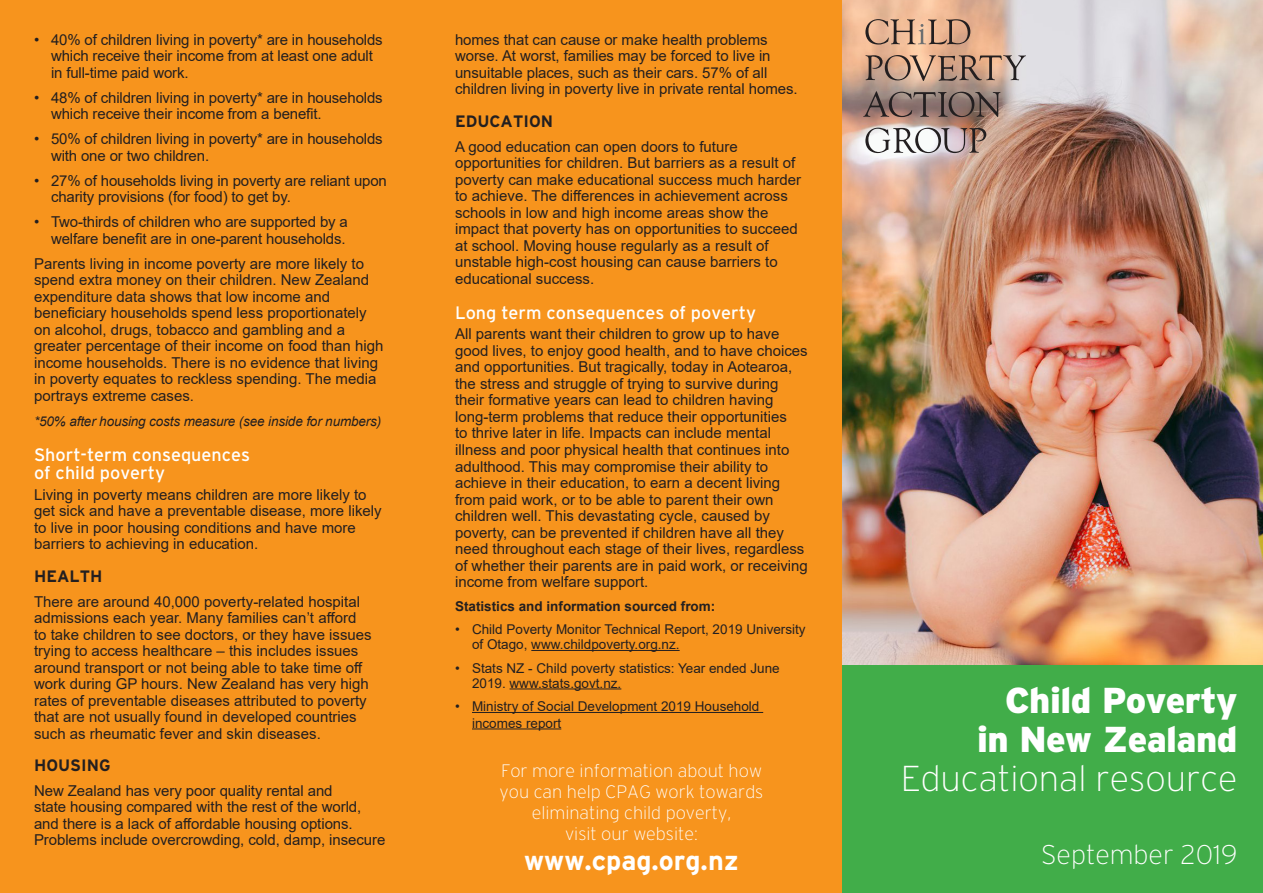
<style>
.page{position:relative;width:1263px;height:893px;background:#f7941d}
.page>*{position:absolute;margin:0;border:0;box-sizing:border-box;transform-origin:0 0}
.Heading{font:900 36px/39px "Interstate";letter-spacing:-.015em;color:#fff;text-align:right}
.Body{font:700 27px "Interstate";color:#fff}
.Heading-2{font:200 27px "Interstate";color:#fff}
.Body-2{font:200 18px/21px "Interstate";color:#fff;text-align:center}
.subhead{font:18px/18px "Interstate";color:#fff}
.Sub_Heading{font:700 16.5px "Interstate";color:#231f20}
.Body_arial{font:15px/16.5px "Arial";color:#231f20}
.t1{font:13.5px/15px "Arial";color:#231f20}
.Body_arial-2{font:italic 13.5px "Arial";letter-spacing:-.01em;color:#231f20}
.Body_arial-3{font:700 13.5px "Arial";color:#231f20}
.s1{font-weight:200}
</style>
<div class="page">
<hr style="left:531px;top:650px;width:149px;height:1px;background:#231f20">
<hr style="left:510px;top:688px;width:111px;height:1px;background:#231f20">
<hr style="left:472px;top:712px;width:291px;height:1px;background:#231f20">
<hr style="left:472px;top:728px;width:89px;height:1px;background:#231f20">
<div style="left:843px;top:664px;width:420px;height:229px;background:#41ad49"></div>
<img style="left:843px;top:0;width:420px;height:665px">
<svg style="left:865px;top:19px;width:105px;height:26px"></svg>
<svg style="left:865px;top:55px;width:161px;height:26px"></svg>
<svg style="left:863px;top:91px;width:137px;height:26px"></svg>
<svg style="left:865px;top:128px;width:121px;height:25px"></svg>
<p class="Body_arial" style="left:51px;top:31px;width:333px;text-indent:-17px">• 40% of children living in poverty* are in households which receive their income from at least one adult in full-time paid work.</p>
<p class="Body_arial" style="left:51px;top:89px;width:333px;text-indent:-17px">• 48% of children living in poverty* are in households which receive their income from a benefit.</p>
<p class="Body_arial" style="left:51px;top:131px;width:333px;text-indent:-17px">• 50% of children living in poverty* are in households with one or two children.</p>
<p class="Body_arial" style="left:51px;top:172px;width:337px;text-indent:-17px">• 27% of households living in poverty are reliant upon charity provisions (for food) to get by.</p>
<p class="Body_arial" style="left:34px;top:214px;width:315px;text-align:right">• Two-thirds of children who are supported by a welfare benefit are in one-parent households.</p>
<p class="Body_arial" style="left:34px;top:255px;width:351px">Parents living in income poverty are more likely to spend extra money on their children. New Zealand expenditure data shows that low income and beneficiary households spend less proportionately on alcohol, drugs, tobacco and gambling and a greater percentage of their income on food than high income households. There is no evidence that living in poverty equates to reckless spending. The media portrays extreme cases.</p>
<p class="Body_arial-2" style="left:34px;top:412px;width:349px">*50% after housing costs measure (see inside for numbers)</p>
<p class="subhead" style="left:34px;top:445px;width:218px">Short-term consequences of child poverty</p>
<p class="Body_arial" style="left:34px;top:486px;width:349px">Living in poverty means children are more likely to get sick and have a preventable disease, more likely to live in poor housing conditions and have more barriers to achieving in education.</p>
<p class="Sub_Heading" style="left:34px;top:566px;width:70px">HEALTH</p>
<p class="Body_arial" style="left:34px;top:593px;width:339px">There are around 40,000 poverty-related hospital admissions each year. Many families can’t afford to take children to see doctors, or they have issues trying to access healthcare – this includes issues around transport or not being able to take time off work during GP hours. New Zealand has very high rates of preventable diseases attributed to poverty that are not usually found in developed countries such as rheumatic fever and skin diseases.</p>
<p class="Sub_Heading" style="left:34px;top:756px;width:78px">HOUSING</p>
<p class="Body_arial" style="left:34px;top:782px;width:353px">New Zealand has very poor quality rental and<br>state housing compared with the rest of the world, and there is a lack of affordable housing options.<br>Problems include overcrowding, cold, damp, insecure</p>
<p class="Body_arial" style="left:455px;top:31px;width:344px">homes that can cause or make health problems worse. At worst, families may be forced to live in unsuitable places, such as their cars. 57% of all children living in poverty live in private rental homes.</p>
<p class="Sub_Heading" style="left:455px;top:112px;width:100px">EDUCATION</p>
<p class="Body_arial" style="left:455px;top:138px;width:347px">A good education can open doors to future opportunities for children. But barriers as a result of poverty can make educational success much harder to achieve. The differences in achievement across schools in low and high income areas show the impact that poverty has on opportunities to succeed at school. Moving house regularly as a result of unstable high-cost housing can cause barriers to educational success.</p>
<p class="subhead" style="left:455px;top:303px;width:302px">Long term consequences of poverty</p>
<p class="Body_arial" style="left:455px;top:326px;width:354px">All parents want their children to grow up to have good lives, to enjoy good health, and to have choices and opportunities. But tragically, today in Aotearoa, the stress and struggle of trying to survive during their formative years can lead to children having long-term problems that reduce their opportunities<br>to thrive later in life. Impacts can include mental illness and poor physical health that continues into adulthood. This may compromise their ability to achieve in their education, to earn a decent living from paid work, or to be able to parent their own children well. This devastating cycle, caused by poverty, can be prevented if children have all they need throughout each stage of their lives, regardless of whether their parents are in paid work, or receiving income from welfare support.</p>
<p class="Body_arial-3" style="left:455px;top:596px;width:262px">Statistics and information sourced from:</p>
<p class="t1" style="left:472px;top:622px;width:335px;text-indent:-17px">• Child Poverty Monitor Technical Report, 2019 University of Otago, www.childpoverty.org.nz.</p>
<p class="t1" style="left:472px;top:660px;width:309px;text-indent:-17px">• Stats NZ - Child poverty statistics: Year ended June<br>2019. www.stats.govt.nz.</p>
<p class="t1" style="left:472px;top:698px;width:289px;line-height:16.5px;text-indent:-17px">• Ministry of Social Development 2019 Household incomes report</p>
<p class="Body-2" style="left:500px;top:760px;width:265px">For more information about how you can help CPAG work towards eliminating child poverty,<br>visit our website:</p>
<p class="Body" style="left:524px;top:845px;width:216px">www.cpag.org.nz</p>
<p class="Heading" style="left:901px;top:680px;width:338px">Child Poverty<br>in New Zealand<br><span class="s1">Educational resource</span></p>
<p class="Heading-2" style="left:1041px;top:839px;width:198px">September 2019</p>
</div>
